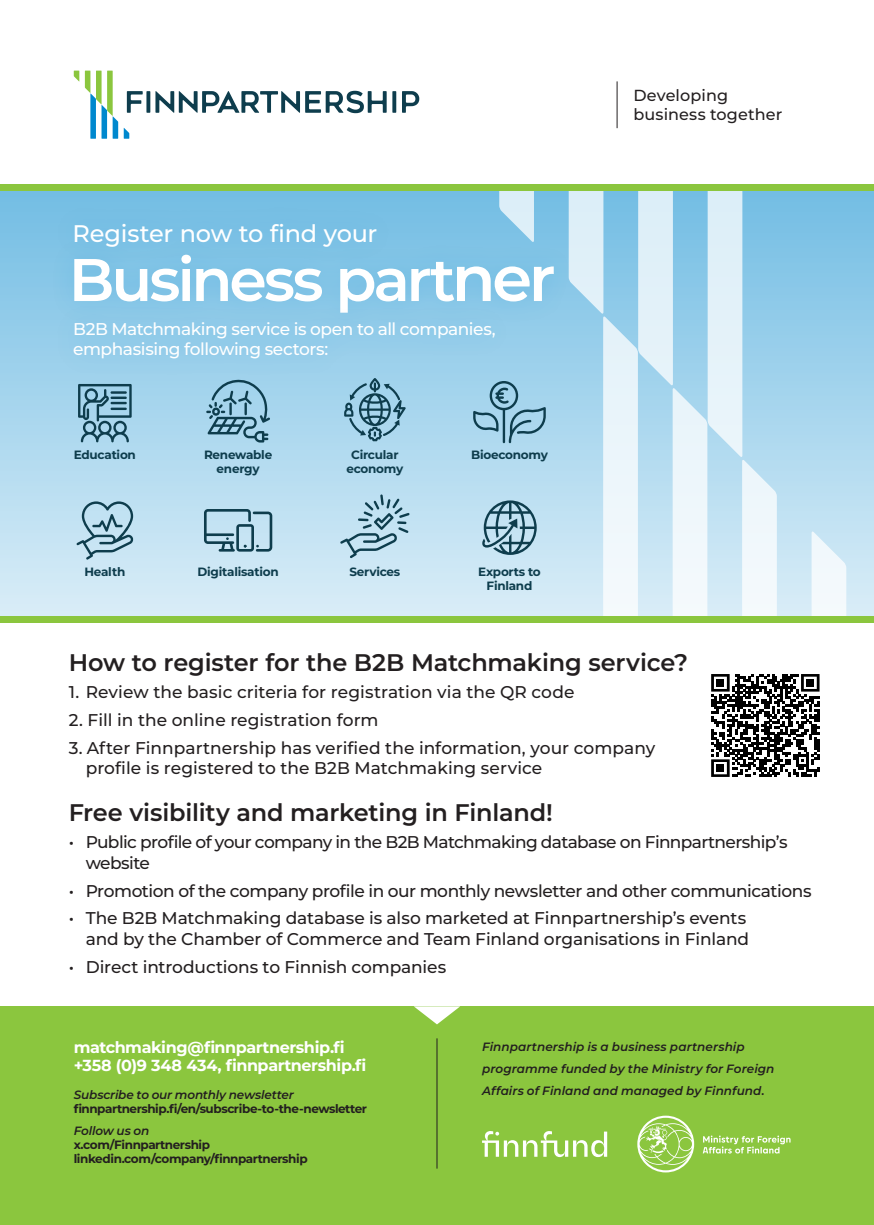
<style>
.page{position:relative;width:874px;height:1225px;background:#fff}
.page>*{position:absolute;margin:0;border:0;box-sizing:border-box;transform-origin:0 0}
.t1{font:600 60px "Montserrat";letter-spacing:-.05em;color:#fff}
.t2{font:600 24px "Montserrat";letter-spacing:-.01em;color:#231f20}
.t3{font:500 24px "Montserrat";letter-spacing:-.01em;color:#fff}
.t4{font:500 17px/20.4px "Montserrat";letter-spacing:-.005em;color:#231f20;text-align:right}
.t5{font:500 17px/20.4px "Montserrat";letter-spacing:-.035em;color:#231f20}
.t6{font:500 17px "Montserrat";letter-spacing:-.025em;color:#231f20}
.t7{font:500 17px/20px "Montserrat";letter-spacing:-.025em;color:#fff}
.t8{font:100 16px "Montserrat";letter-spacing:-.02em;color:#fff}
.t9{font:500 16px/19.2px "Montserrat";letter-spacing:.01em;color:#231f20}
.t10{font:100 12px/14px "Montserrat";letter-spacing:-.035em;color:#231f20}
.t11{font:italic 100 12px/22px "Montserrat";letter-spacing:.005em;color:#231f20}
.t12{font:100 12px/14px "Montserrat";letter-spacing:-.02em;color:#0e3d4d;text-align:center}
.s1{font-size:64px}
.s2{font-style:italic}
</style>
<div class="page">
<div style="left:0;top:191px;width:873px;height:424px;background:linear-gradient(to bottom,#73bde4,#d9edf7)"></div>
<div style="left:0;top:1006px;width:873px;height:219px;background:#8bc63e"></div>
<svg style="left:74px;top:71px;width:345px;height:68px"></svg>
<hr style="left:616px;top:81px;width:1px;height:47px;background:#231f20">
<hr style="left:436px;top:1038px;width:1px;height:130px;background:#231f20">
<svg style="left:482px;top:1131px;width:125px;height:26px"></svg>
<svg style="left:637px;top:1115px;width:56px;height:57px"></svg>
<svg style="left:702px;top:1135px;width:88px;height:18px"></svg>
<svg style="left:414px;top:1006px;width:46px;height:18px"></svg>
<svg style="left:811px;top:531px;width:34px;height:84px"></svg>
<svg style="left:499px;top:191px;width:34px;height:40px"></svg>
<svg style="left:568px;top:191px;width:208px;height:424px;background:#c4e3f3"></svg>
<div style="left:0;top:615px;width:873px;height:7px;background:#8bc63e"></div>
<svg style="left:481px;top:500px;width:55px;height:55px;background:#84a9b9"></svg>
<svg style="left:473px;top:381px;width:72px;height:62px;background:#8bb9cf"></svg>
<svg style="left:340px;top:494px;width:69px;height:64px;background:#a4c6d7"></svg>
<svg style="left:344px;top:381px;width:61px;height:60px;background:#7caac0"></svg>
<svg style="left:204px;top:509px;width:68px;height:42px;background:#91b4c4"></svg>
<svg style="left:206px;top:381px;width:64px;height:61px;background:#7fadc3"></svg>
<svg style="left:76px;top:501px;width:58px;height:58px;background:#9bbdcd"></svg>
<svg style="left:78px;top:384px;width:54px;height:58px;background:#6e9cb1"></svg>
<div style="left:0;top:184px;width:873px;height:7px;background:#8bc63e"></div>
<div style="left:49px;top:231px;width:527px;height:105px;background:#0088ce;opacity:.2"></div>
<div style="left:50px;top:299px;width:466px;height:82px;background:#0088ce;opacity:.2"></div>
<div style="left:51px;top:200px;width:346px;height:69px;background:#79c0e4"></div>
<svg style="left:711px;top:674px;width:108px;height:103px"></svg>
<div style="left:716px;top:679px;width:8px;height:7px;background:#000"></div>
<div style="left:805px;top:679px;width:8px;height:7px;background:#000"></div>
<div style="left:716px;top:764px;width:8px;height:8px;background:#000"></div>
<p class="t3" style="left:73px;top:217px;width:306px">Register now to find your</p>
<p class="t1" style="left:69px;top:240px;width:488px">Business part<span class="s1">ner</span></p>
<p class="t7" style="left:73px;top:319px;width:424px">B2B Matchmaking service is open to all companies, emphasising following sectors:</p>
<p class="t12" style="left:74px;top:448px;width:64px">Education</p>
<p class="t12" style="left:84px;top:564px;width:42px">Health</p>
<p class="t12" style="left:204px;top:448px;width:70px">Renewable</p>
<p class="t12" style="left:216px;top:462px;width:44px">energy</p>
<p class="t12" style="left:197px;top:564px;width:83px">Digitalisation</p>
<p class="t12" style="left:351px;top:448px;width:49px">Circular</p>
<p class="t12" style="left:346px;top:462px;width:58px">economy</p>
<p class="t12" style="left:349px;top:564px;width:52px">Services</p>
<p class="t12" style="left:471px;top:448px;width:78px">Bioeconomy</p>
<p class="t12" style="left:478px;top:564px;width:64px">Exports to<br>Finland</p>
<p class="t9" style="left:633px;top:85px;width:150px">Developing business together</p>
<p class="t2" style="left:69px;top:646px;width:620px">How to register for the B2B Matchmaking service?</p>
<p class="t4" style="left:69px;top:682px;width:507px">1. Review the basic criteria for registration via the QR code</p>
<p class="t4" style="left:69px;top:709px;width:311px">2. Fill in the online registration form</p>
<p class="t4" style="left:86px;top:737px;width:570px;text-align:left;text-indent:-17px">3. After Finnpartnership has verified the information, your company profile is registered to the B2B Matchmaking service</p>
<p class="t2" style="left:69px;top:796px;width:485px">Free visibility and marketing in Finland!</p>
<p class="t5" style="left:86px;top:831px;width:703px;text-indent:-17px">• Public profile of your company in the B2B Matchmaking database on Finnpartnership’s website</p>
<p class="t6" style="left:69px;top:879px;width:744px">• Promotion of the company profile in our monthly newsletter and other communications</p>
<p class="t4" style="left:69px;top:907px;width:681px">• The B2B Matchmaking database is also marketed at Finnpartnership’s events and by the Chamber of Commerce and Team Finland organisations in Finland</p>
<p class="t4" style="left:69px;top:956px;width:379px">• Direct introductions to Finnish companies</p>
<p class="t8" style="left:74px;top:1036px;width:272px">matchmaking@finnpartnership.fi</p>
<p class="t8" style="left:74px;top:1054px;width:294px">+358 (0)9 348 434, finnpartnership.fi</p>
<p class="t10" style="left:74px;top:1087px;width:295px"><span class="s2">Subscribe to our monthly newsletter </span>finnpartnership.fi/en/subscribe-to-the-newsletter</p>
<p class="t10" style="left:74px;top:1123px;width:235px"><span class="s2">Follow us on<br></span>x.com/Finnpartnership linkedin.com/company/finnpartnership</p>
<p class="t11" style="left:482px;top:1035px;width:294px">Finnpartnership is a business partnership programme funded by the Ministry for Foreign<br>Affairs of Finland and managed by Finnfund.</p>
</div>
